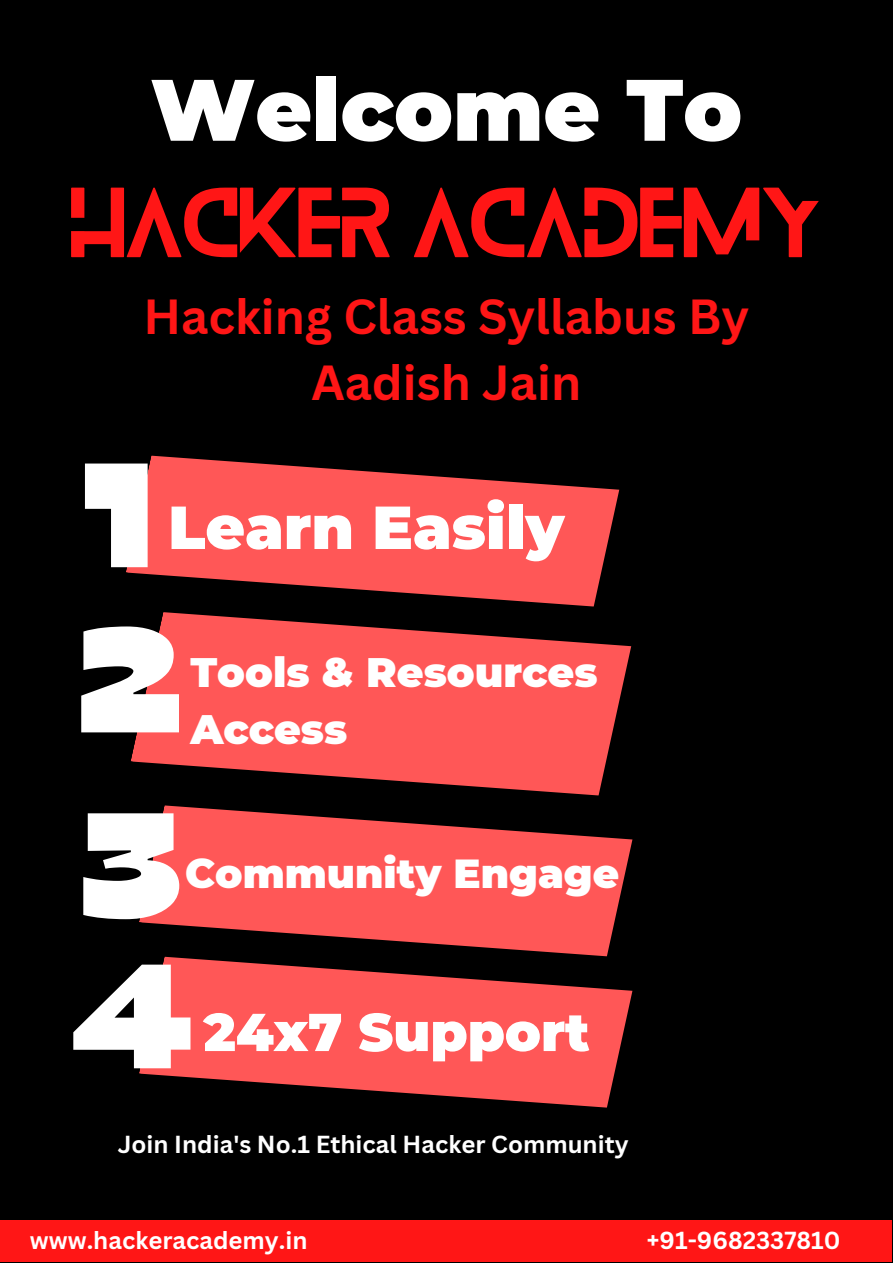
<style>
.page{position:relative;width:893px;height:1264px;background:#fff}
.page>*{position:absolute;margin:0;border:0;box-sizing:border-box;transform-origin:0 0}
.t1{font:148.05px "Gulfs Display";color:#fff}
.t2{font:86.85px "Blanka";color:#ff1616}
.t3{font:900 86.85px "Montserrat";color:#fff}
.t4{font:900 60.6px "Montserrat";color:#fff}
.t5{font:900 53.1px "Montserrat";color:#fff}
.t6{font:700 48px/66.3px "Canva Sans";color:#ff1616;text-align:center}
.t7{font:900 41.1px "Montserrat";color:#fff}
.t8{font:900 40.5px "Montserrat";color:#fff}
.t9{font:700 24px "Canva Sans";color:#fff}
</style>
<div class="page">
<div style="left:0;top:0;width:892px;height:1262px;background:#000"></div>
<svg style="left:126px;top:455px;width:493px;height:151px;fill:#ff5757"></svg>
<svg style="left:131px;top:612px;width:500px;height:183px;fill:#ff5757"></svg>
<svg style="left:139px;top:805px;width:493px;height:151px;fill:#ff5757"></svg>
<svg style="left:139px;top:956px;width:493px;height:151px;fill:#ff5757"></svg>
<div style="left:0;top:1219px;width:892px;height:42px;background:#ff1616"></div>
<h2 class="t3" style="left:150px;top:57px;width:593px">Welcome To</h2>
<h2 class="t2" style="left:71px;top:162px;width:752px">HACKER ACADEMY</h2>
<h3 class="t6" style="left:143px;top:282px;width:607px">Hacking Class Syllabus By<br>Aadish Jain</h3>
<h1 class="t1" style="left:81px;top:419px;width:76px">1</h1>
<h3 class="t4" style="left:168px;top:490px;width:398px">Learn Easily</h3>
<h1 class="t1" style="left:79px;top:584px;width:105px">2</h1>
<h3 class="t7" style="left:190px;top:647px;width:408px">Tools &amp; Resources</h3>
<h3 class="t7" style="left:190px;top:704px;width:158px">Access</h3>
<h1 class="t1" style="left:81px;top:768px;width:102px">3</h1>
<h3 class="t8" style="left:185px;top:848px;width:435px">Community Engage</h3>
<h1 class="t1" style="left:71px;top:920px;width:123px">4</h1>
<h3 class="t5" style="left:203px;top:999px;width:387px">24x7 Support</h3>
<p class="t9" style="left:118px;top:1127px;width:512px">Join India's No.1 Ethical Hacker Community</p>
<p class="t9" style="left:30px;top:1223px;width:279px">www.hackeracademy.in</p>
<p class="t9" style="left:647px;top:1223px;width:195px">+91-9682337810</p>
</div>
